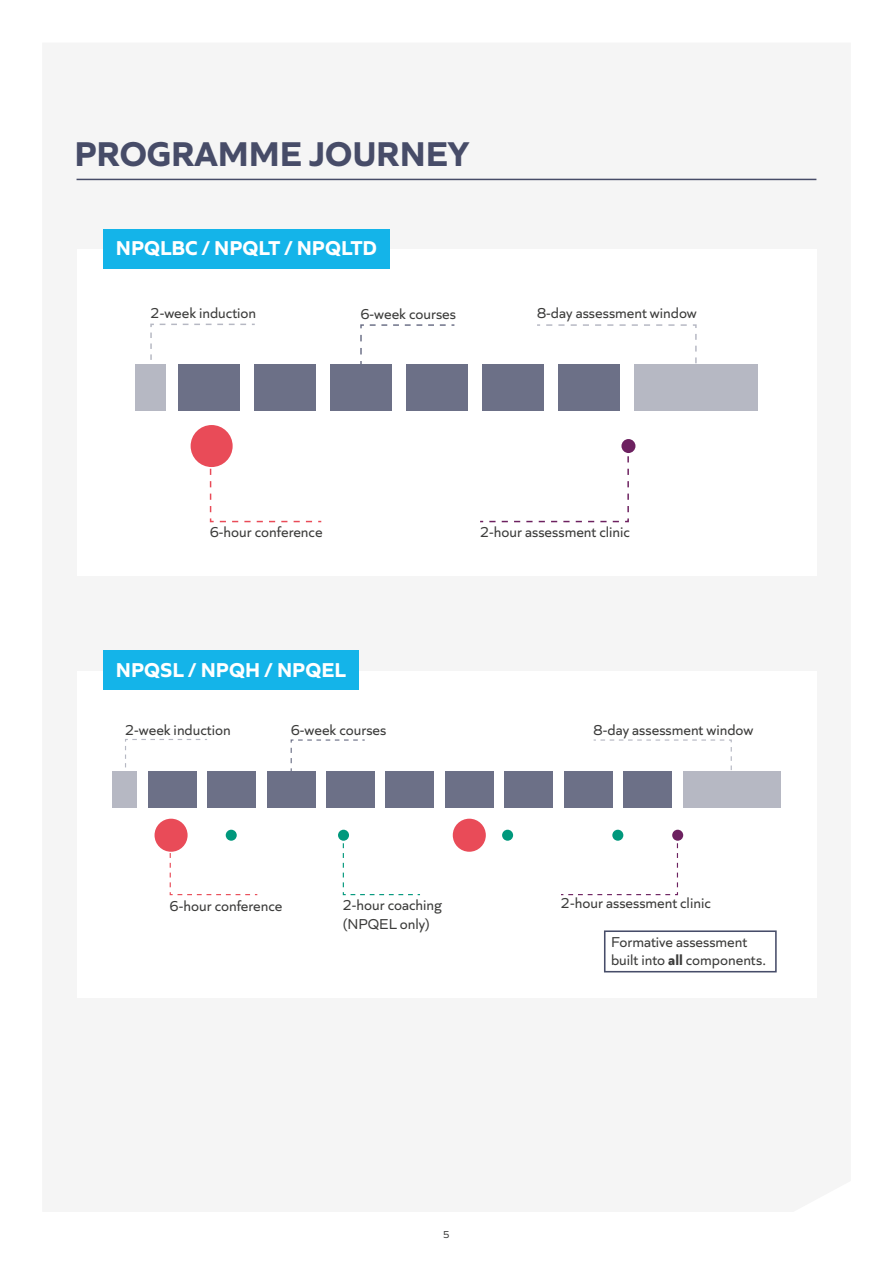
<style>
.page{position:relative;width:893px;height:1263px;background:#fff}
.page>*{position:absolute;margin:0;border:0;box-sizing:border-box;transform-origin:0 0}
.Section_heading{font:700 36px "Quiet Sans";color:#474c68}
.Table_copy{font:700 21px "Quiet Sans";color:#fff}
.t1{font:15px/18px "Quiet Sans";color:#3c3c3b}
.t2{font:10.5px "Quiet Sans";color:#3c3c3b}
.s1{font-weight:700}
</style>
<div class="page">
<hr style="left:77px;top:179px;width:739px;height:1px;background:#474c68">
<div style="left:178px;top:364px;width:62px;height:47px;background:#6c7087"></div>
<div style="left:254px;top:364px;width:62px;height:47px;background:#6c7087"></div>
<div style="left:406px;top:364px;width:62px;height:47px;background:#6c7087"></div>
<div style="left:482px;top:364px;width:62px;height:47px;background:#6c7087"></div>
<div style="left:558px;top:364px;width:62px;height:47px;background:#6c7087"></div>
<div style="left:135px;top:364px;width:31px;height:47px;background:#b6b8c3"></div>
<svg style="left:150px;top:323px;width:105px;height:37px"></svg>
<div style="left:330px;top:364px;width:62px;height:47px;background:#6c7087"></div>
<svg style="left:360px;top:324px;width:95px;height:40px"></svg>
<div style="left:635px;top:364px;width:123px;height:47px;background:#b6b8c3"></div>
<svg style="left:537px;top:324px;width:160px;height:61px"></svg>
<div style="left:191px;top:425px;width:42px;height:42px;background:#e94b58;border-radius:50%"></div>
<svg style="left:209px;top:445px;width:113px;height:78px"></svg>
<div style="left:621px;top:439px;width:14px;height:14px;background:#6d2160;border-radius:50%"></div>
<svg style="left:480px;top:445px;width:149px;height:78px"></svg>
<div style="left:103px;top:229px;width:287px;height:39px;background:#14b4e9"></div>
<div style="left:103px;top:651px;width:256px;height:39px;background:#14b4e9"></div>
<div style="left:453px;top:819px;width:33px;height:33px;background:#e94b58;border-radius:50%"></div>
<div style="left:148px;top:771px;width:48px;height:37px;background:#6c7087"></div>
<div style="left:207px;top:771px;width:49px;height:37px;background:#6c7087"></div>
<div style="left:267px;top:771px;width:48px;height:37px;background:#6c7087"></div>
<div style="left:326px;top:771px;width:49px;height:37px;background:#6c7087"></div>
<div style="left:386px;top:771px;width:48px;height:37px;background:#6c7087"></div>
<div style="left:445px;top:771px;width:49px;height:37px;background:#6c7087"></div>
<div style="left:504px;top:771px;width:49px;height:37px;background:#6c7087"></div>
<div style="left:564px;top:771px;width:49px;height:37px;background:#6c7087"></div>
<div style="left:623px;top:771px;width:49px;height:37px;background:#6c7087"></div>
<div style="left:113px;top:771px;width:24px;height:37px;background:#b6b8c3"></div>
<div style="left:683px;top:771px;width:97px;height:37px;background:#b6b8c3"></div>
<div style="left:155px;top:819px;width:33px;height:33px;background:#e94b58;border-radius:50%"></div>
<div style="left:226px;top:830px;width:11px;height:11px;background:#00987c;border-radius:50%"></div>
<div style="left:338px;top:830px;width:11px;height:11px;background:#00987c;border-radius:50%"></div>
<div style="left:502px;top:830px;width:11px;height:11px;background:#00987c;border-radius:50%"></div>
<div style="left:612px;top:830px;width:11px;height:11px;background:#00987c;border-radius:50%"></div>
<svg style="left:125px;top:739px;width:82px;height:45px"></svg>
<svg style="left:290px;top:739px;width:75px;height:43px"></svg>
<svg style="left:593px;top:739px;width:139px;height:31px"></svg>
<svg style="left:169px;top:835px;width:89px;height:61px"></svg>
<svg style="left:342px;top:836px;width:78px;height:60px"></svg>
<div style="left:672px;top:830px;width:11px;height:11px;background:#6d2160;border-radius:50%"></div>
<svg style="left:561px;top:835px;width:118px;height:61px"></svg>
<div style="left:604px;top:930px;width:173px;height:42px;border:2px solid #474d69"></div>
<p class="Section_heading" style="left:74px;top:126px;width:396px">PROGRAMME JOURNEY</p>
<p class="Table_copy" style="left:116px;top:232px;width:263px">NPQLBC / NPQLT / NPQLTD</p>
<p class="t1" style="left:151px;top:303px;width:107px">2-week induction</p>
<p class="t1" style="left:360px;top:304px;width:97px">6-week courses</p>
<p class="t1" style="left:537px;top:303px;width:161px">8-day assessment window</p>
<p class="t1" style="left:210px;top:522px;width:114px">6-hour conference</p>
<p class="t1" style="left:480px;top:522px;width:151px">2-hour assessment clinic</p>
<p class="Table_copy" style="left:116px;top:654px;width:231px">NPQSL / NPQH / NPQEL</p>
<p class="t1" style="left:125px;top:720px;width:107px">2-week induction</p>
<p class="t1" style="left:291px;top:720px;width:97px">6-week courses</p>
<p class="t1" style="left:594px;top:720px;width:161px">8-day assessment window</p>
<p class="t1" style="left:170px;top:896px;width:114px">6-hour conference</p>
<p class="t1" style="left:343px;top:895px;width:101px">2-hour coaching (NPQEL only)</p>
<p class="t1" style="left:561px;top:893px;width:151px">2-hour assessment clinic</p>
<p class="t1" style="left:611px;top:932px;width:156px">Formative assessment built into <span class="s1">all</span> components.</p>
<p class="t2" style="left:443px;top:1226px;width:8px">5</p>
</div>
